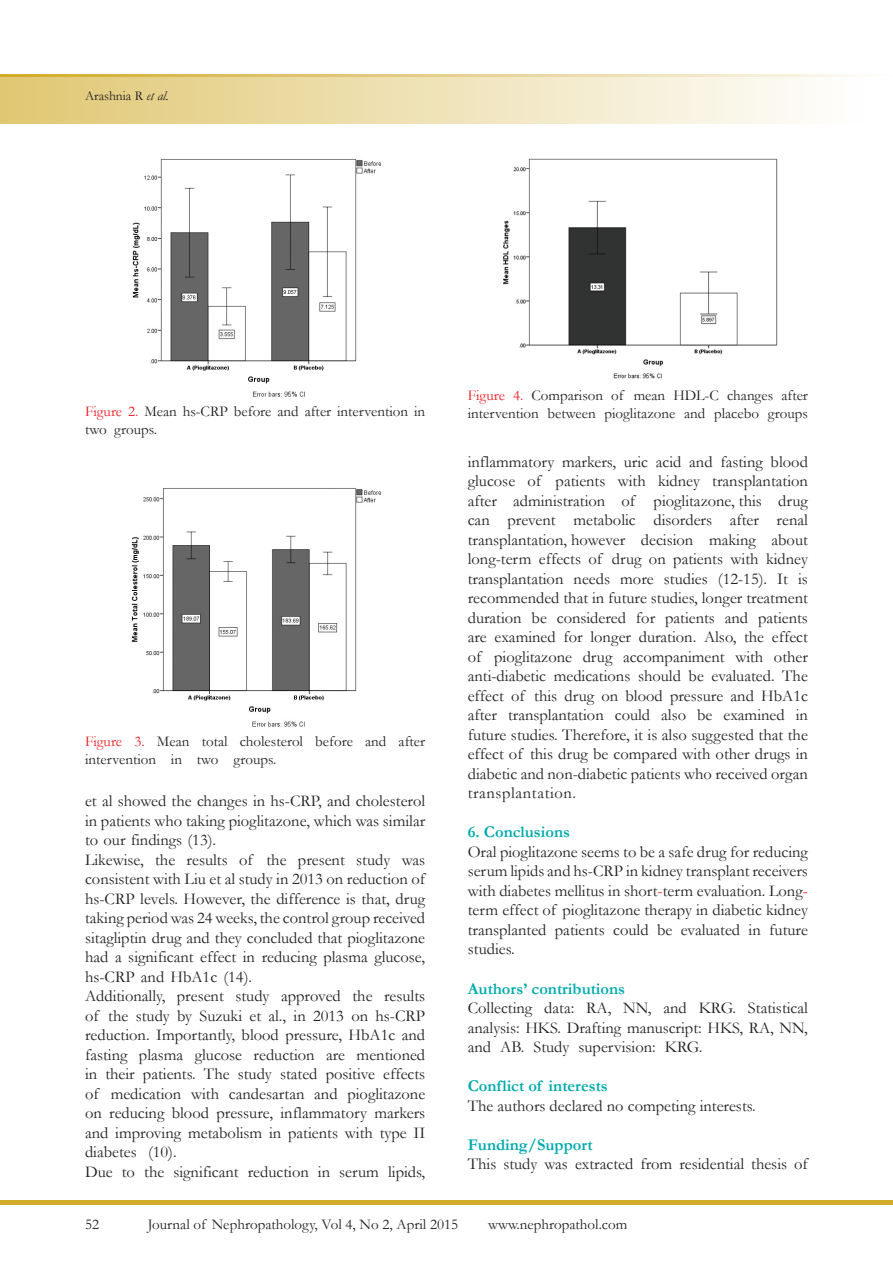
<style>
.page{position:relative;width:893px;height:1263px;background:#fff}
.page>*{position:absolute;margin:0;border:0;box-sizing:border-box;transform-origin:0 0}
.t1{font:16.5px/19.5px "Garamond";color:#231f20;text-align:justify}
.t2{font:700 16.5px "Garamond";color:#00aaad}
.t3{font:15px/18px "Garamond";color:#231f20}
.t4{font:13.5px "Garamond";color:#231f20}
.s1{font-style:italic}
.s2{color:#ee1d23}
.s3{color:#f00}
</style>
<div class="page">
<div style="left:0;top:77px;width:893px;height:46px;background:linear-gradient(to right,#e0c773,#fff)"></div>
<hr style="left:0;top:1200px;width:893px;height:4px;background:#d1ab2a">
<hr style="left:892px;top:77px;width:1px;height:46px;background:#d1ab2a">
<svg style="left:0;top:75px;width:862px;height:2px;background:#e5cf8b"></svg>
<img style="left:131px;top:488px;width:251px;height:239px">
<img style="left:503px;top:158px;width:275px;height:221px">
<img style="left:132px;top:159px;width:250px;height:238px">
<p class="t4" style="left:85px;top:87px;width:85px">Arashnia R <span class="s1">et al.</span></p>
<p class="t3" style="left:468px;top:386px;width:342px"><span class="s2">Figure 4.</span> Comparison of mean HDL-C changes after</p>
<p class="t3" style="left:85px;top:402px;width:342px"><span class="s2">Figure 2.</span> Mean hs-CRP before and after intervention in</p>
<p class="t3" style="left:468px;top:404px;width:342px">intervention between pioglitazone and placebo groups</p>
<p class="t3" style="left:85px;top:420px;width:74px">two groups.</p>
<p class="t1" style="left:468px;top:451px;width:342px">inflammatory markers, uric acid and fasting blood glucose of patients with kidney transplantation after administration of pioglitazone, this drug can prevent metabolic disorders after renal transplantation, however decision making about long-term effects of drug on patients with kidney transplantation needs more studies (12-15). It is recommended that in future studies, longer treatment duration be considered for patients and patients are examined for longer duration. Also, the effect of pioglitazone drug accompaniment with other anti-diabetic medications should be evaluated. The effect of this drug on blood pressure and HbA1c after transplantation could also be examined in future studies. Therefore, it is also suggested that the effect of this drug be compared with other drugs in diabetic and non-diabetic patients who received organ transplantation.</p>
<p class="t2" style="left:468px;top:821px;width:104px">6. Conclusions</p>
<p class="t1" style="left:468px;top:842px;width:342px">Oral pioglitazone seems to be a safe drug for reducing serum lipids and hs-CRP in kidney transplant receivers with diabetes mellitus in short<span class="s3">-</span>term evaluation. Long&shy;term effect of pioglitazone therapy in diabetic kidney transplanted patients could be evaluated in future studies.</p>
<p class="t2" style="left:468px;top:977px;width:159px">Authors’ contributions</p>
<p class="t1" style="left:468px;top:998px;width:342px">Collecting data: RA, NN, and KRG. Statistical analysis: HKS. Drafting manuscript: HKS, RA, NN, and AB. Study supervision: KRG.</p>
<p class="t2" style="left:468px;top:1074px;width:141px">Conflict of interests</p>
<p class="t1" style="left:468px;top:1095px;width:289px">The authors declared no competing interests.</p>
<p class="t2" style="left:468px;top:1133px;width:127px">Funding/Support</p>
<p class="t1" style="left:468px;top:1154px;width:342px">This study was extracted from residential thesis of</p>
<p class="t3" style="left:85px;top:732px;width:342px"><span class="s2">Figure 3.</span> Mean total cholesterol before and after intervention in two groups.</p>
<p class="t1" style="left:85px;top:791px;width:342px">et al showed the changes in hs-CRP, and cholesterol in patients who taking pioglitazone, which was similar to our findings (13).</p>
<p class="t1" style="left:85px;top:849px;width:342px">Likewise, the results of the present study was consistent with Liu et al study in 2013 on reduction of hs-CRP levels. However, the difference is that, drug taking period was 24 weeks, the control group received sitagliptin drug and they concluded that pioglitazone had a significant effect in reducing plasma glucose, hs-CRP and HbA1c (14).</p>
<p class="t1" style="left:85px;top:986px;width:342px">Additionally, present study approved the results of the study by Suzuki et al., in 2013 on hs-CRP reduction. Importantly, blood pressure, HbA1c and fasting plasma glucose reduction are mentioned in their patients. The study stated positive effects of medication with candesartan and pioglitazone on reducing blood pressure, inflammatory markers and improving metabolism in patients with type II diabetes (10).</p>
<p class="t1" style="left:85px;top:1161px;width:342px">Due to the significant reduction in serum lipids,</p>
<p class="t3" style="left:85px;top:1215px;width:16px">52</p>
<p class="t3" style="left:148px;top:1215px;width:312px">Journal of Nephropathology, Vol 4, No 2, April 2015</p>
<p class="t3" style="left:488px;top:1215px;width:141px">www.nephropathol.com</p>
</div>
